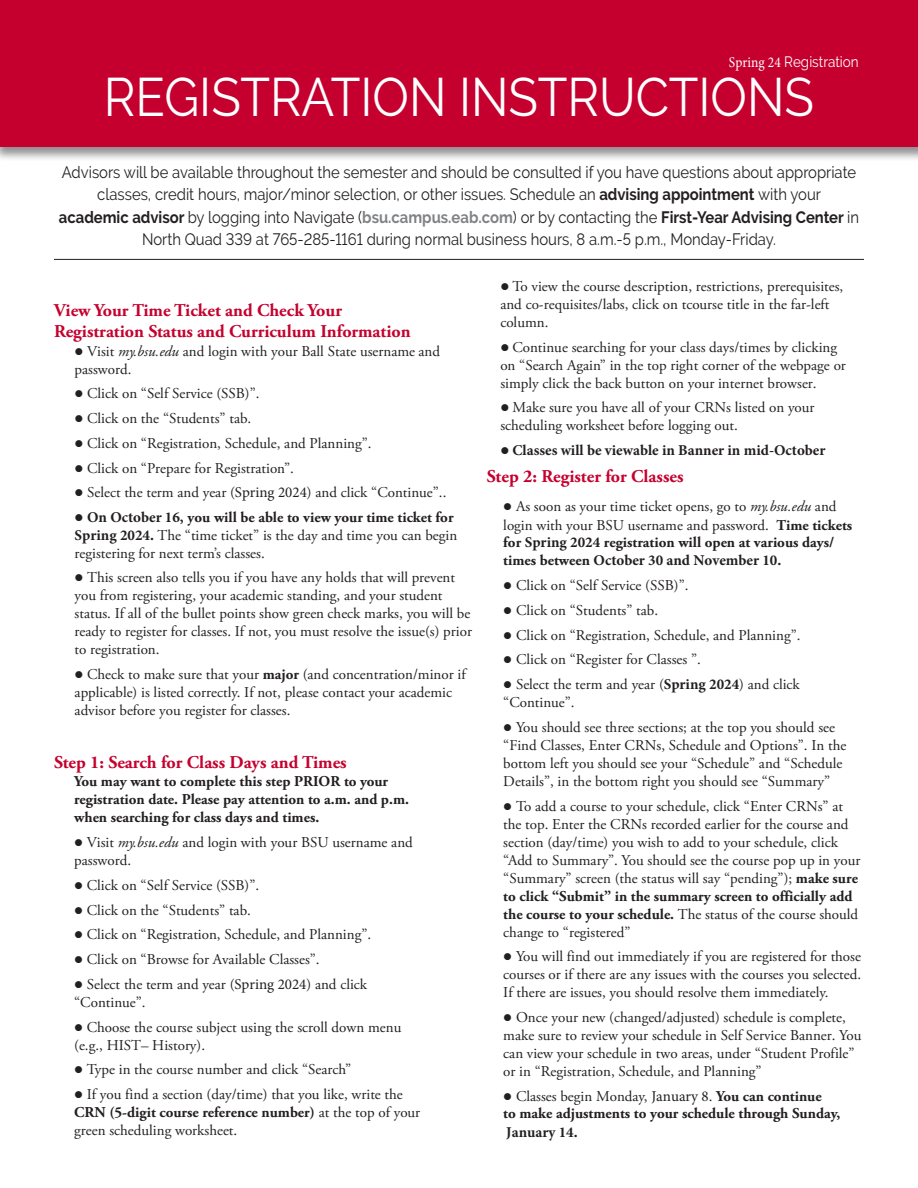
<style>
.page{position:relative;width:918px;height:1188px;background:#fff}
.page>*{position:absolute;margin:0;border:0;box-sizing:border-box;transform-origin:0 0}
.Main_Headers{font:54px "Raleway";color:#fff;scale:.9 1}
.Level_2_Subhead{font:700 18px/21.6px "Adobe Garamond Pro";color:#c5002e}
.Level_1_Body{font:16.5px/22.5px "Raleway";color:#231f20;text-align:center;scale:.9 1}
.Level_2_Body{font:15px/18px "Adobe Garamond Pro";color:#231f20}
.Level_2_Body-2{font:700 15px/18px "Adobe Garamond Pro";color:#231f20}
.Level_2_Body-3{font:700 15px "Minion Pro";color:#231f20}
.t1{font:15px "Raleway";color:#fff;scale:.9 1}
.s1{font-family:"Minion Pro"}
.s2{font-weight:700}
.s3{font-weight:700;color:#808285}
.s4{font-style:italic}
.s5{font-family:"Minion Pro";font-weight:700}
.s6{font-weight:400}
.s7{font-family:"Minion Pro";font-weight:400}
</style>
<div class="page">
<div style="left:0;top:0;width:918px;height:162px;background:#231f20;opacity:.5"></div>
<div style="left:0;top:0;width:918px;height:147px;background:#c5002e"></div>
<hr style="left:54px;top:259px;width:810px;height:1px;background:#231f20">
<p class="t1" style="left:729px;top:53px;width:146px"><span class="s1">Spring 24</span> Registration</p>
<p class="Main_Headers" style="left:104px;top:66px;width:791px">REGISTRATION INSTRUCTIONS</p>
<p class="Level_1_Body" style="left:59px;top:160px;width:891px">Advisors will be available throughout the semester and should be consulted if you have questions about appropriate classes, credit hours, major/minor selection, or other issues. Schedule an <span class="s2">advising appointment</span> with your<br><span class="s2">academic advisor</span> by logging into Navigate (<span class="s3">bsu.campus.eab.com</span>) or by contacting the <span class="s2">First-Year Advising Center</span> in North Quad 339 at 765-285-1161 during normal business hours, 8 a.m.-5 p.m., Monday-Friday.</p>
<p class="Level_2_Subhead" style="left:54px;top:300px;width:358px">View Your Time Ticket and Check Your<br>Registration Status and Curriculum Information</p>
<p class="Level_2_Body" style="left:75px;top:343px;width:367px">● Visit <span class="s4">my.bsu.edu</span> and login with your Ball State username and password.</p>
<p class="Level_2_Body" style="left:75px;top:385px;width:186px">● Click on “Self Service (SSB)”.</p>
<p class="Level_2_Body" style="left:75px;top:410px;width:178px">● Click on the “Students” tab.</p>
<p class="Level_2_Body" style="left:75px;top:435px;width:298px">● Click on “Registration, Schedule, and Planning”.</p>
<p class="Level_2_Body" style="left:75px;top:459px;width:221px">● Click on “Prepare for Registration”.</p>
<p class="Level_2_Body" style="left:75px;top:484px;width:373px">● Select the term and year (<span class="s1">Spring 2024</span>) and click “Continue”..</p>
<p class="Level_2_Body" style="left:75px;top:509px;width:384px">● <span class="s5">On October 16</span><span class="s2">, you will be able to view your time ticket for<br></span><span class="s5">Spring 2024</span><span class="s2">.</span> The “time ticket” is the day and time you can begin registering for next term’s classes.</p>
<p class="Level_2_Body" style="left:75px;top:569px;width:399px">● This screen also tells you if you have any holds that will prevent you from registering, your academic standing, and your student status. If all of the bullet points show green check marks, you will be ready to register for classes. If not, you must resolve the issue(s) prior to registration.</p>
<p class="Level_2_Body" style="left:75px;top:666px;width:393px">● Check to make sure that your <span class="s2">major</span> (and concentration/minor if applicable) is listed correctly. If not, please contact your academic advisor before you register for classes.</p>
<p class="Level_2_Subhead" style="left:54px;top:752px;width:294px">Step 1: Search for Class Days and Times</p>
<p class="Level_2_Body-2" style="left:74px;top:773px;width:336px">You may want to complete this step PRIOR to your registration date. Please pay attention to a.m. and p.m. when searching for class days and times.</p>
<p class="Level_2_Body" style="left:74px;top:834px;width:340px">● Visit <span class="s4">my.bsu.edu</span> and login with your BSU username and password.</p>
<p class="Level_2_Body" style="left:74px;top:877px;width:186px">● Click on “Self Service (SSB)”.</p>
<p class="Level_2_Body" style="left:74px;top:901px;width:178px">● Click on the “Students” tab.</p>
<p class="Level_2_Body" style="left:74px;top:926px;width:298px">● Click on “Registration, Schedule, and Planning”.</p>
<p class="Level_2_Body" style="left:74px;top:951px;width:247px">● Click on “Browse for Available Classes”.</p>
<p class="Level_2_Body" style="left:74px;top:976px;width:294px">● Select the term and year (<span class="s1">Spring 2024</span>) and click “Continue”.</p>
<p class="Level_2_Body" style="left:74px;top:1018px;width:329px">● Choose the course subject using the scroll down menu (e.g., HIST– History).</p>
<p class="Level_2_Body" style="left:74px;top:1061px;width:279px">● Type in the course number and click “Search”</p>
<p class="Level_2_Body" style="left:74px;top:1086px;width:348px">● If you find a section (day/time) that you like, write the<br><span class="s2">CRN (5-digit course reference number)</span> at the top of your green scheduling worksheet.</p>
<p class="Level_2_Body" style="left:500px;top:278px;width:345px">● To view the course description, restrictions, prerequisites, and co-requisites/labs, click on tcourse title in the far-left column.</p>
<p class="Level_2_Body" style="left:500px;top:338px;width:347px">● Continue searching for your class days/times by clicking on “Search Again” in the top right corner of the webpage or simply click the back button on your internet browser.</p>
<p class="Level_2_Body" style="left:500px;top:399px;width:316px">● Make sure you have all of your CRNs listed on your scheduling worksheet before logging out.</p>
<p class="Level_2_Body-3" style="left:500px;top:440px;width:327px">● Classes will be viewable in Banner in mid-October</p>
<p class="Level_2_Subhead" style="left:487px;top:465px;width:198px">Step 2: Register for Classes</p>
<p class="Level_2_Body" style="left:503px;top:498px;width:351px">● As soon as your time ticket opens, go to <span class="s4">my.bsu.edu</span> and login with your BSU username and password. <span class="s2">Time tickets for</span> <span class="s5">Spring 2024</span> <span class="s2">registration will open at various days/ times between</span> <span class="s5">October 30 and November 10</span><span class="s2">.</span></p>
<p class="Level_2_Body" style="left:503px;top:577px;width:187px">● Click on “Self Service (SSB)”.</p>
<p class="Level_2_Body" style="left:503px;top:602px;width:156px">● Click on “Students” tab.</p>
<p class="Level_2_Body" style="left:503px;top:626px;width:299px">● Click on “Registration, Schedule, and Planning”.</p>
<p class="Level_2_Body" style="left:503px;top:651px;width:199px">● Click on “Register for Classes ”.</p>
<p class="Level_2_Body" style="left:503px;top:676px;width:298px">● Select the term and year (<span class="s5">Spring 2024</span>) and click “Continue”.</p>
<p class="Level_2_Body" style="left:503px;top:719px;width:345px">● You should see three sections; at the top you should see “Find Classes, Enter CRNs, Schedule and Options”. In the bottom left you should see your “Schedule” and “Schedule Details”, in the bottom right you should see “Summary”</p>
<p class="Level_2_Body" style="left:503px;top:797px;width:359px">● To add a course to your schedule, click “Enter CRNs” at the top. Enter the CRNs recorded earlier for the course and section (day/time) you wish to add to your schedule, click “Add to Summary”. You should see the course pop up in your “Summary” screen (the status will say “pending”); <span class="s2">make sure to click “Submit” in the summary screen to officially add the course to your schedule.</span> The status of the course should change to “registered”</p>
<p class="Level_2_Body" style="left:503px;top:948px;width:359px;text-align:justify">● You will find out immediately if you are registered for those courses or if there are any issues with the courses you selected.<br>If there are issues, you should resolve them immediately.</p>
<p class="Level_2_Body" style="left:503px;top:1009px;width:360px">● Once your new (changed/adjusted) schedule is complete, make sure to review your schedule in Self Service Banner. You can view your schedule in two areas, under “Student Profile” or in “Registration, Schedule, and Planning”</p>
<p class="Level_2_Body-2" style="left:503px;top:1087px;width:339px">● <span class="s6">Classes begin Monday,</span> <span class="s7">January 8</span><span class="s6">.</span> You can continue<br>to make adjustments to your schedule through Sunday,<br><span class="s1">January 14</span>.</p>
</div>
